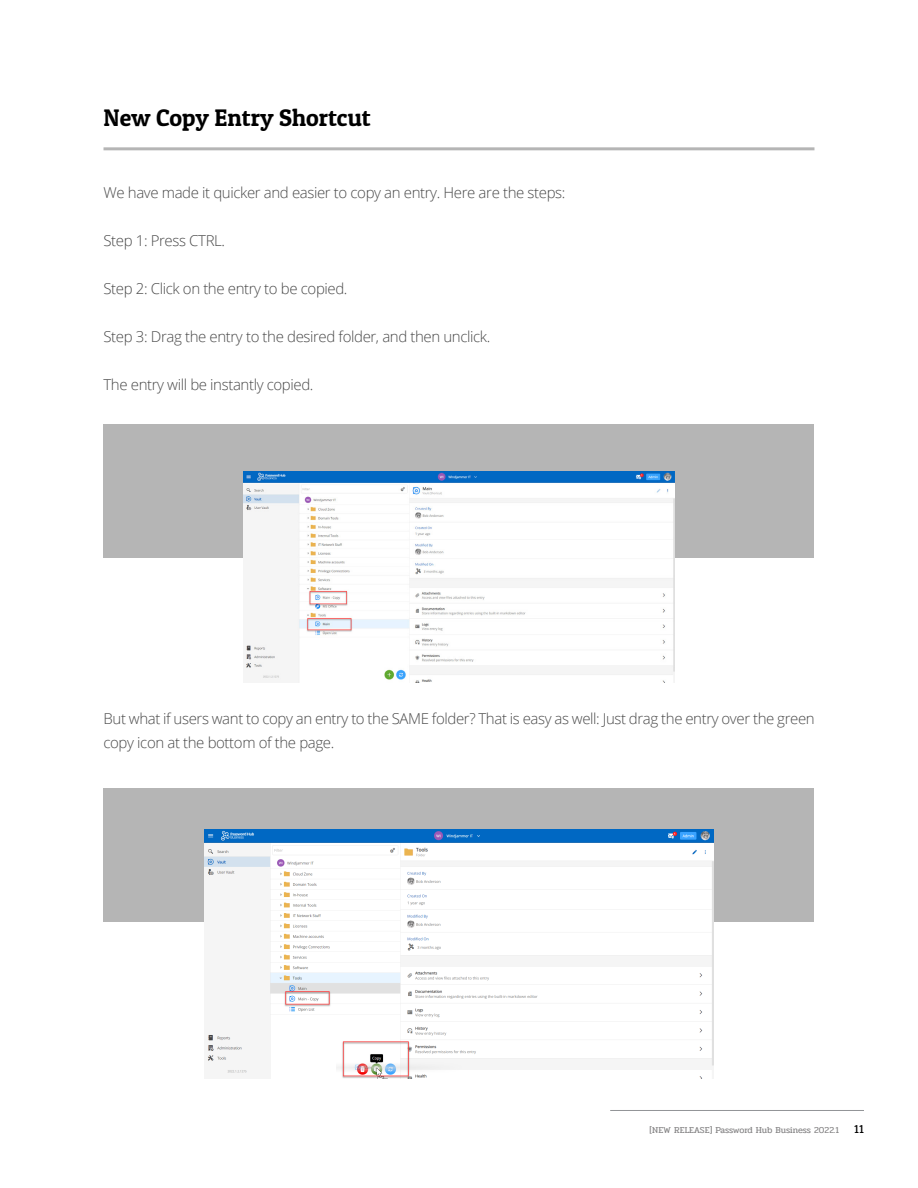
<style>
.page{position:relative;width:918px;height:1188px;background:#fff}
.page>*{position:absolute;margin:0;border:0;box-sizing:border-box;transform-origin:0 0}
.Sous-titre_level2{font:24px "Patua One";color:#000}
.t1{font:300 15px/24px "Open Sans";letter-spacing:-.025em;color:#4a4a4a}
.t2{font:12px "Pridi";color:#000}
.t3{font:9px "Pridi";color:#858485}
</style>
<div class="page">
<hr style="left:610px;top:1110px;width:254px;height:1px;background:#939598">
<div style="left:104px;top:425px;width:710px;height:133px;background:#b5b5b5"></div>
<hr style="left:104px;top:147px;width:710px;height:3px;background:#969696">
<img style="left:243px;top:472px;width:432px;height:210px">
<div style="left:104px;top:788px;width:710px;height:134px;background:#b5b5b5"></div>
<img style="left:204px;top:830px;width:510px;height:249px">
<p class="Sous-titre_level2" style="left:104px;top:103px;width:269px">New Copy Entry Shortcut</p>
<p class="t1" style="left:104px;top:180px;width:463px">We have made it quicker and easier to copy an entry. Here are the steps:</p>
<p class="t1" style="left:104px;top:228px;width:123px">Step 1: Press CTRL.</p>
<p class="t1" style="left:104px;top:276px;width:246px">Step 2: Click on the entry to be copied.</p>
<p class="t1" style="left:104px;top:324px;width:388px">Step 3: Drag the entry to the desired folder, and then unclick.</p>
<p class="t1" style="left:104px;top:372px;width:212px">The entry will be instantly copied.</p>
<p class="t1" style="left:104px;top:706px;width:713px">But what if users want to copy an entry to the SAME folder? That is easy as well: Just drag the entry over the green copy icon at the bottom of the page.</p>
<p class="t3" style="left:650px;top:1124px;width:191px">[NEW RELEASE] Password Hub Business 2022.1</p>
<p class="t2" style="left:854px;top:1121px;width:11px">11</p>
</div>
